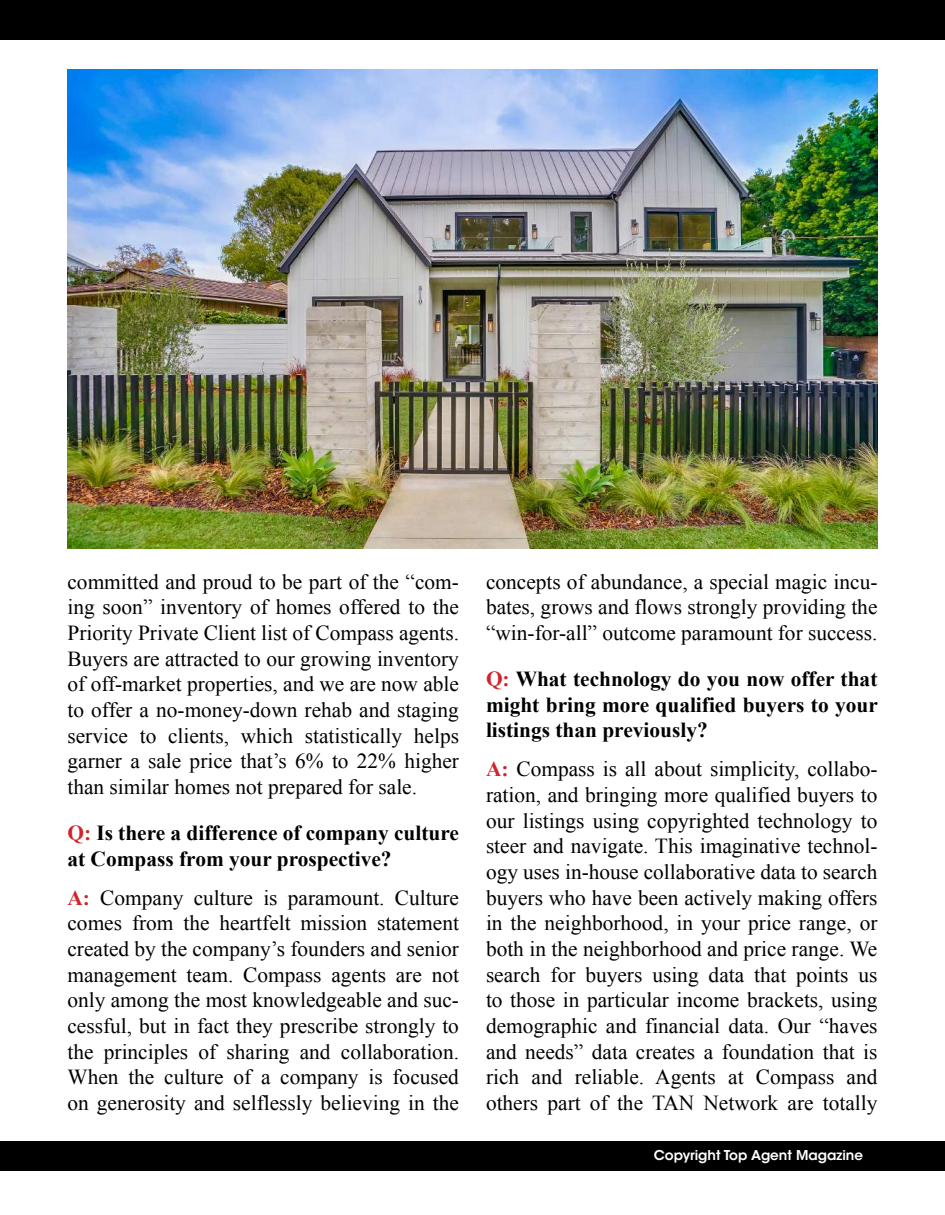
<style>
.page{position:relative;width:945px;height:1215px;background:#fff}
.page>*{position:absolute;margin:0;border:0;box-sizing:border-box;transform-origin:0 0}
.t1{font:21.3px/25.7px "Times New Roman";color:#000;text-align:justify}
.t2{font:700 21.3px/25.7px "Times New Roman";color:#000}
.t3{font:600 13.5px "ITC Avant Garde Std";color:#fff}
.s1{color:#d2232a}
.s2{font-weight:700;color:#d2232a}
</style>
<div class="page">
<div style="left:0;top:0;width:945px;height:40px;background:#000"></div>
<div style="left:0;top:1141px;width:945px;height:29px;background:#000"></div>
<img style="left:68px;top:69px;width:809px;height:479px">
<p class="t1" style="left:68px;top:569px;width:393px">committed and proud to be part of the “com&shy;ing soon” inventory of homes offered to the Priority Private Client list of Compass agents.<br>Buyers are attracted to our growing inventory of off-market properties, and we are now able to offer a no-money-down rehab and staging service to clients, which statistically helps garner a sale price that’s 6% to 22% higher than similar homes not prepared for sale.</p>
<p class="t2" style="left:68px;top:819px;width:393px"><span class="s1">Q:</span> Is there a difference of company culture at Compass from your prospective?</p>
<p class="t1" style="left:68px;top:884px;width:393px"><span class="s2">A:</span> Company culture is paramount. Culture comes from the heartfelt mission statement created by the company’s founders and senior management team. Compass agents are not only among the most knowledgeable and suc&shy;cessful, but in fact they prescribe strongly to the principles of sharing and collaboration.<br>When the culture of a company is focused on generosity and selflessly believing in the</p>
<p class="t1" style="left:486px;top:569px;width:393px">concepts of abundance, a special magic incu&shy;bates, grows and flows strongly providing the “win-for-all” outcome paramount for success.</p>
<p class="t2" style="left:486px;top:665px;width:393px;text-align:justify"><span class="s1">Q:</span> What technology do you now offer that might bring more qualified buyers to your listings than previously?</p>
<p class="t1" style="left:486px;top:756px;width:393px"><span class="s2">A:</span> Compass is all about simplicity, collabo&shy;ration, and bringing more qualified buyers to our listings using copyrighted technology to steer and navigate. This imaginative technol&shy;ogy uses in-house collaborative data to search buyers who have been actively making offers in the neighborhood, in your price range, or both in the neighborhood and price range. We search for buyers using data that points us to those in particular income brackets, using demographic and financial data. Our “haves and needs” data creates a foundation that is rich and reliable. Agents at Compass and others part of the TAN Network are totally</p>
<p class="t3" style="left:654px;top:1147px;width:211px">Copyright Top Agent Magazine</p>
</div>
